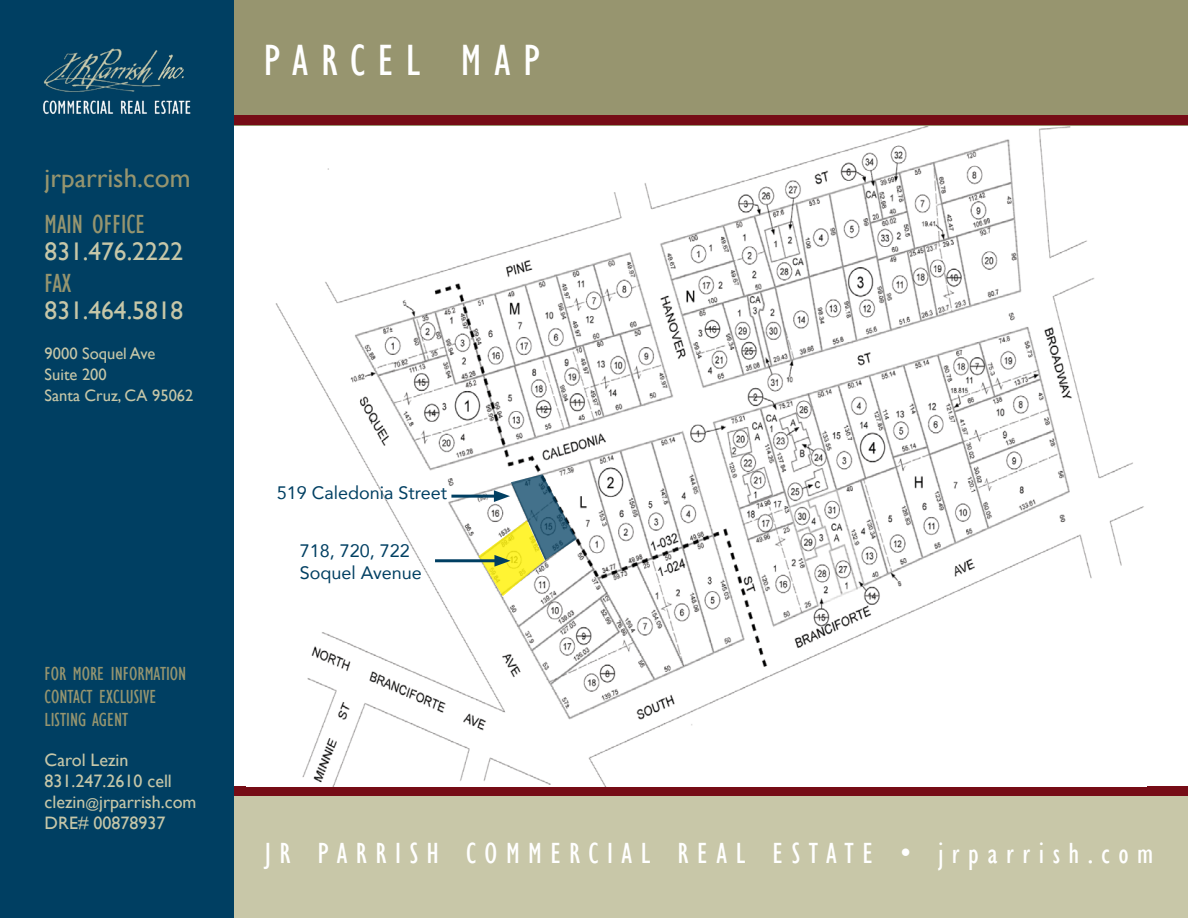
<style>
.page{position:relative;width:1188px;height:918px;background:#fff}
.page>*{position:absolute;margin:0;border:0;box-sizing:border-box;transform-origin:0 0}
.t1{font:condensed 45px "Gill Sans";letter-spacing:.28em;color:#fff}
.t2{font:condensed 30px "Gill Sans";letter-spacing:.285em;color:#fff}
.t3{font:27px "Gill Sans";color:#96956f}
.t4{font:condensed 27px "Gill Sans";color:#96956f}
.t5{font:25.5px "Gill Sans";color:#c7c7a8}
.t6{font:condensed 19.5px/23.4px "Gill Sans";color:#96956f}
.t7{font:18px/21px "Gill Sans";color:#c7c7a8}
.t8{font:18px/21.6px "Avenir";color:#003f62}
.t9{font:16.5px/21px "Gill Sans";color:#c7c7a8}
.s1{font-size:13.5px}
</style>
<div class="page">
<div style="left:0;top:791px;width:1188px;height:127px;background:#c8c7a8"></div>
<div style="left:159px;top:786px;width:1029px;height:10px;background:#760c16"></div>
<div style="left:186px;top:0;width:1002px;height:125px;background:#97956f"></div>
<div style="left:158px;top:115px;width:1030px;height:10px;background:#760c16"></div>
<div style="left:0;top:0;width:233px;height:918px;background:#003f62"></div>
<img style="left:43px;top:48px;width:148px;height:66px">
<img style="left:246px;top:126px;width:900px;height:661px">
<hr style="left:451px;top:495px;width:49px;height:3px;background:#003f62">
<hr style="left:435px;top:559px;width:65px;height:3px;background:#003f62">
<svg style="left:478px;top:473px;width:100px;height:124px"></svg>
<h3 class="t3" style="left:45px;top:162px;width:148px">jrparrish.com</h3>
<h3 class="t4" style="left:45px;top:209px;width:102px">MAIN OFFICE</h3>
<h3 class="t5" style="left:45px;top:236px;width:140px">831.476.2222</h3>
<h3 class="t4" style="left:45px;top:267px;width:28px">FAX</h3>
<h3 class="t5" style="left:45px;top:295px;width:140px">831.464.5818</h3>
<p class="t9" style="left:45px;top:342px;width:150px">9000 Soquel Ave<br>Suite 200<br>Santa Cruz, CA 95062</p>
<p class="t6" style="left:45px;top:662px;width:143px">FOR MORE INFORMATION<br>CONTACT EXCLUSIVE<br>LISTING AGENT</p>
<p class="t7" style="left:45px;top:749px;width:153px">Carol Lezin<br>831.247.2610 cell clezin<span class="s1">@</span>jrparrish.com<br>DRE# 00878937</p>
<h1 class="t1" style="left:264px;top:33px;width:278px">PARCEL MAP</h1>
<p class="t8" style="left:277px;top:482px;width:172px">519 Caledonia Street</p>
<p class="t8" style="left:300px;top:540px;width:124px">718, 720, 722<br>Soquel Avenue</p>
<h2 class="t2" style="left:265px;top:835px;width:890px">JR PARRISH COMMERCIAL REAL ESTATE • jrparrish.com</h2>
</div>
